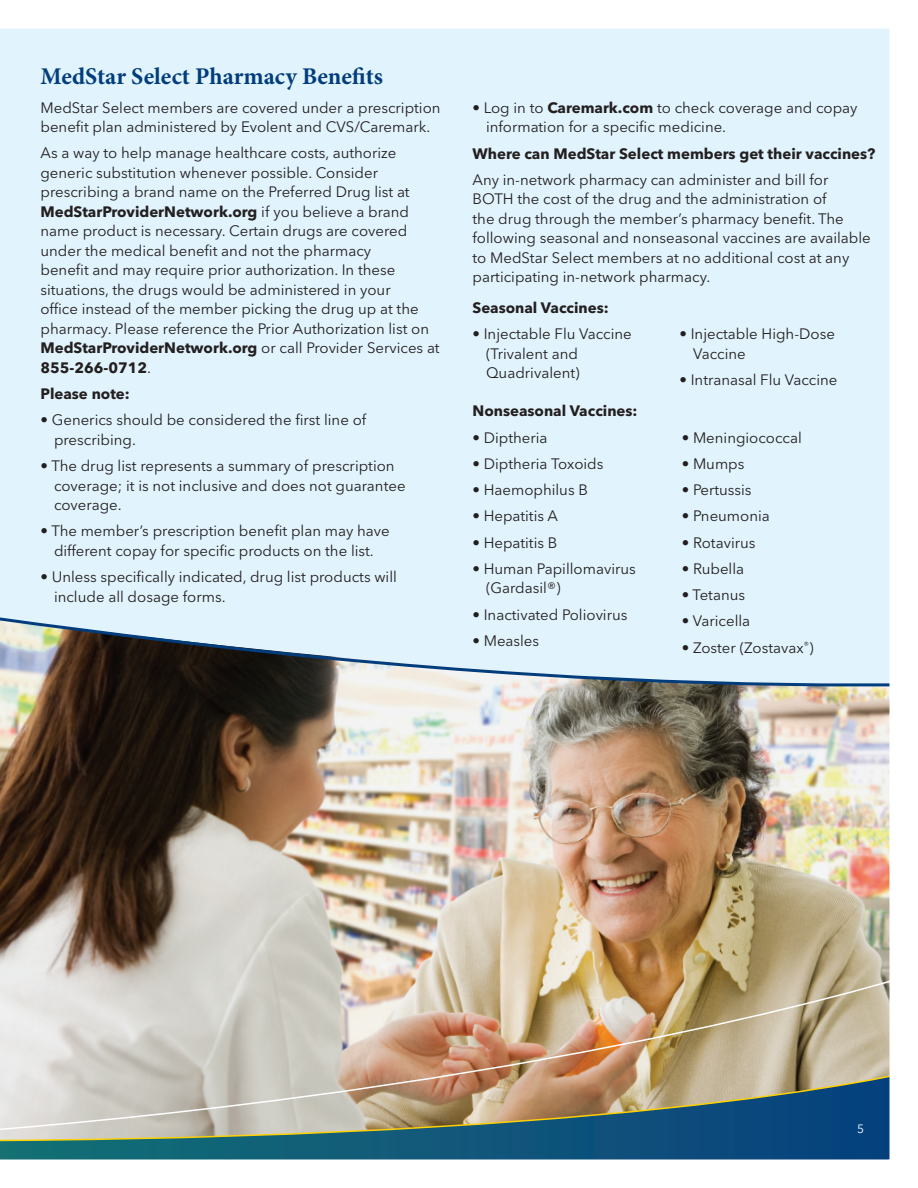
<style>
.page{position:relative;width:918px;height:1188px;background:#fff}
.page>*{position:absolute;margin:0;border:0;box-sizing:border-box;transform-origin:0 0}
.Headline{font:700 24px "Minion Pro";color:#013d7d}
.Body_Copy{font:15px/19.5px "Avenir Next LT Pro";color:#231f20}
.Body_Copy-2{font:700 15px "Avenir Next LT Pro";color:#231f20}
.t1{font:12px "Avenir Next LT Pro";color:#fff}
.s1{font-weight:700}
</style>
<div class="page">
<img style="left:0;top:28px;width:890px;height:1132px">
<p class="Headline" style="left:40px;top:60px;width:344px">MedStar Select Pharmacy Benefits</p>
<p class="Body_Copy" style="left:40px;top:98px;width:402px">MedStar Select members are covered under a prescription benefit plan administered by Evolent and CVS/Caremark.</p>
<p class="Body_Copy" style="left:40px;top:143px;width:401px">As a way to help manage healthcare costs, authorize generic substitution whenever possible. Consider prescribing a brand name on the Preferred Drug list at <span class="s1">MedStarProviderNetwork.org</span> if you believe a brand name product is necessary. Certain drugs are covered under the medical benefit and not the pharmacy<br>benefit and may require prior authorization. In these situations, the drugs would be administered in your<br>office instead of the member picking the drug up at the pharmacy. Please reference the Prior Authorization list on <span class="s1">MedStarProviderNetwork.org</span> or call Provider Services at <span class="s1">855-266-0712</span>.</p>
<p class="Body_Copy-2" style="left:40px;top:385px;width:91px">Please note:</p>
<p class="Body_Copy" style="left:54px;top:410px;width:314px;text-indent:-14px">• Generics should be considered the first line of prescribing.</p>
<p class="Body_Copy" style="left:54px;top:456px;width:353px;text-indent:-14px">• The drug list represents a summary of prescription coverage; it is not inclusive and does not guarantee coverage.</p>
<p class="Body_Copy" style="left:40px;top:521px;width:351px;text-align:center">• The member’s prescription benefit plan may have different copay for specific products on the list.</p>
<p class="Body_Copy" style="left:54px;top:567px;width:344px;text-indent:-14px">• Unless specifically indicated, drug list products will include all dosage forms.</p>
<p class="Body_Copy" style="left:486px;top:98px;width:373px;text-indent:-14px">• Log in to <span class="s1">Caremark.com</span> to check coverage and copay information for a specific medicine.</p>
<p class="Body_Copy-2" style="left:472px;top:144px;width:404px">Where can MedStar Select members get their vaccines?</p>
<p class="Body_Copy" style="left:472px;top:170px;width:400px">Any in-network pharmacy can administer and bill for BOTH the cost of the drug and the administration of<br>the drug through the member’s pharmacy benefit. The following seasonal and nonseasonal vaccines are available to MedStar Select members at no additional cost at any participating in-network pharmacy.</p>
<p class="Body_Copy-2" style="left:472px;top:298px;width:138px">Seasonal Vaccines:</p>
<p class="Body_Copy" style="left:486px;top:324px;width:147px;text-indent:-14px">• Injectable Flu Vaccine (Trivalent and<br>Quadrivalent)</p>
<p class="Body_Copy" style="left:693px;top:324px;width:143px;text-indent:-14px">• Injectable High-Dose<br>Vaccine</p>
<p class="Body_Copy" style="left:680px;top:370px;width:159px">• Intranasal Flu Vaccine</p>
<p class="Body_Copy-2" style="left:472px;top:402px;width:167px">Nonseasonal Vaccines:</p>
<p class="Body_Copy" style="left:472px;top:428px;width:77px">• Diptheria</p>
<p class="Body_Copy" style="left:472px;top:454px;width:132px">• Diptheria Toxoids</p>
<p class="Body_Copy" style="left:472px;top:480px;width:117px">• Haemophilus B</p>
<p class="Body_Copy" style="left:472px;top:506px;width:87px">• Hepatitis A</p>
<p class="Body_Copy" style="left:472px;top:533px;width:86px">• Hepatitis B</p>
<p class="Body_Copy" style="left:486px;top:559px;width:151px;text-indent:-14px">• Human Papillomavirus (Gardasil®)</p>
<p class="Body_Copy" style="left:472px;top:605px;width:157px">• Inactivated Poliovirus</p>
<p class="Body_Copy" style="left:472px;top:631px;width:68px">• Measles</p>
<p class="Body_Copy" style="left:682px;top:428px;width:122px">• Meningiococcal</p>
<p class="Body_Copy" style="left:682px;top:454px;width:64px">• Mumps</p>
<p class="Body_Copy" style="left:682px;top:480px;width:71px">• Pertussis</p>
<p class="Body_Copy" style="left:682px;top:506px;width:90px">• Pneumonia</p>
<p class="Body_Copy" style="left:682px;top:533px;width:75px">• Rotavirus</p>
<p class="Body_Copy" style="left:682px;top:559px;width:64px">• Rubella</p>
<p class="Body_Copy" style="left:682px;top:585px;width:65px">• Tetanus</p>
<p class="Body_Copy" style="left:682px;top:611px;width:70px">• Varicella</p>
<p class="Body_Copy" style="left:682px;top:638px;width:133px">• Zoster (Zostavax<sup>®</sup>)</p>
<p class="t1" style="left:857px;top:1122px;width:8px">5</p>
</div>
